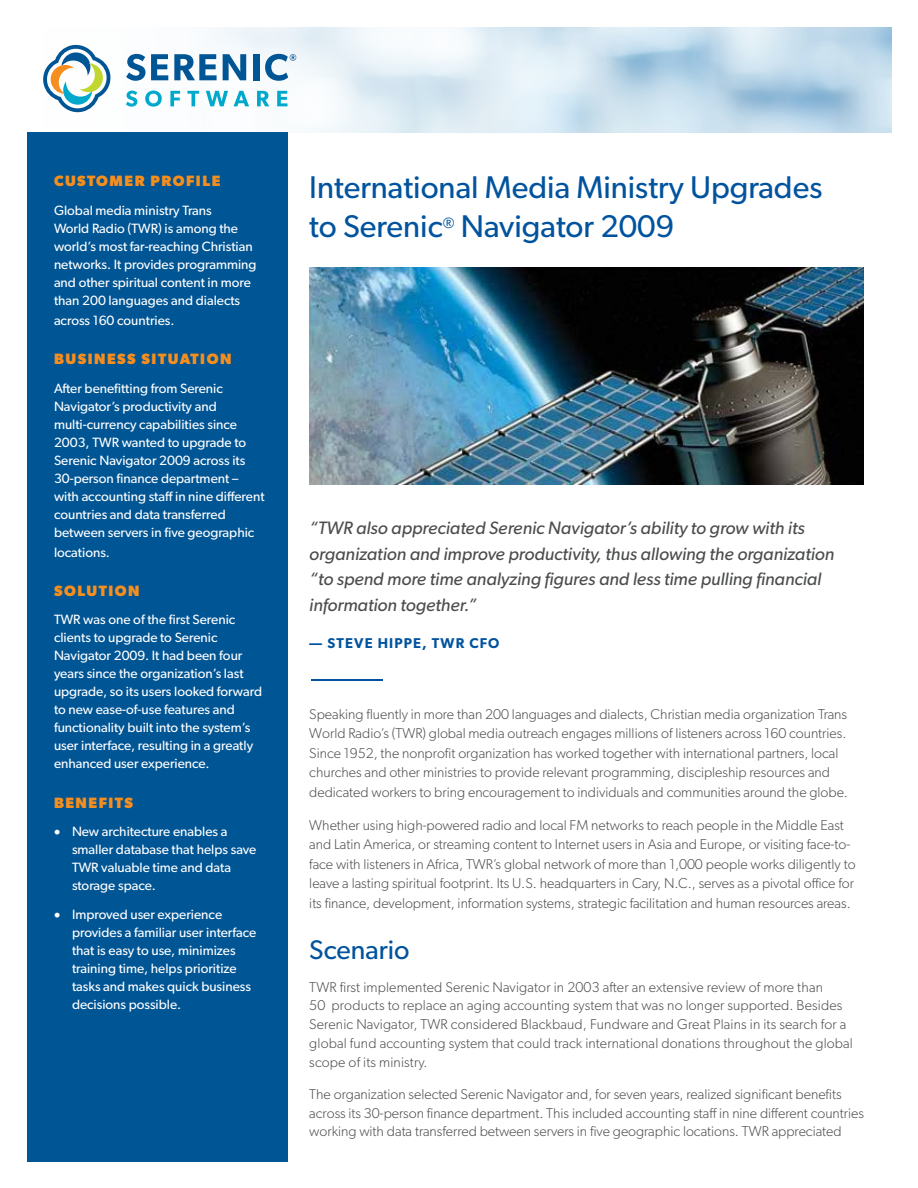
<style>
.page{position:relative;width:918px;height:1188px;background:#fff}
.page>*{position:absolute;margin:0;border:0;box-sizing:border-box;transform-origin:0 0}
.t1{font:31.5px/39px "Gibson";color:#01539e}
.t2{font:27px "Gibson";color:#01539e}
.t3{font:italic 18px/25.5px "Gibson";color:#4b4c4d}
.t4{font:700 15px "Gibson";letter-spacing:.1em;color:#f68e1e}
.t5{font:300 14.25px/19.5px "Gibson";color:#4b4c4d}
.t6{font:600 14.25px "Gibson";letter-spacing:.08em;color:#01539e}
.t7{font:13.5px/18px "Gibson";color:#fff}
</style>
<div class="page">
<svg style="left:27px;top:27px;width:864px;height:106px"></svg>
<svg style="left:126px;top:54px;width:42px;height:27px"></svg>
<svg style="left:174px;top:54px;width:43px;height:26px"></svg>
<svg style="left:223px;top:54px;width:23px;height:26px"></svg>
<div style="left:253px;top:54px;width:6px;height:26px;background:#005595"></div>
<svg style="left:126px;top:91px;width:11px;height:16px"></svg>
<svg style="left:145px;top:91px;width:17px;height:16px"></svg>
<svg style="left:170px;top:91px;width:10px;height:15px"></svg>
<svg style="left:187px;top:91px;width:12px;height:15px"></svg>
<svg style="left:206px;top:91px;width:22px;height:15px"></svg>
<svg style="left:234px;top:91px;width:15px;height:15px"></svg>
<svg style="left:257px;top:91px;width:12px;height:15px"></svg>
<svg style="left:277px;top:91px;width:10px;height:15px"></svg>
<svg style="left:43px;top:45px;width:67px;height:67px"></svg>
<svg style="left:265px;top:54px;width:31px;height:27px"></svg>
<div style="left:27px;top:133px;width:261px;height:1029px;background:#005595"></div>
<hr style="left:311px;top:679px;width:72px;height:2px;background:#01539e">
<img style="left:309px;top:267px;width:555px;height:218px">
<p class="t4" style="left:54px;top:172px;width:168px">CUSTOMER PROFILE</p>
<p class="t7" style="left:54px;top:201px;width:204px">Global media ministry Trans<br>World Radio (TWR) is among the world’s most far-reaching Christian networks. It provides programming and other spiritual content in more than 200 languages and dialects</p>
<p class="t7" style="left:54px;top:311px;width:122px">across 160 countries.</p>
<p class="t4" style="left:54px;top:350px;width:179px">BUSINESS SITUATION</p>
<p class="t7" style="left:54px;top:379px;width:212px">After benefitting from Serenic Navigator’s productivity and multi-currency capabilities since 2003, TWR wanted to upgrade to Serenic Navigator 2009 across its 30-person finance department – with accounting staff in nine different countries and data transferred between servers in five geographic</p>
<p class="t7" style="left:54px;top:543px;width:58px">locations.</p>
<p class="t4" style="left:54px;top:582px;width:87px">SOLUTION</p>
<p class="t7" style="left:54px;top:611px;width:210px">TWR was one of the first Serenic clients to upgrade to Serenic Navigator 2009. It had been four years since the organization’s last upgrade, so its users looked forward to new ease-of-use features and functionality built into the system’s user interface, resulting in a greatly enhanced user experience.</p>
<p class="t4" style="left:54px;top:794px;width:80px">BENEFITS</p>
<p class="t7" style="left:72px;top:822px;width:186px;text-indent:-18px">• New architecture enables a smaller database that helps save<br>TWR valuable time and data storage space.</p>
<p class="t7" style="left:72px;top:905px;width:186px;text-indent:-18px">• Improved user experience provides a familiar user interface that is easy to use, minimizes training time, helps prioritize tasks and makes quick business decisions possible.</p>
<p class="t1" style="left:309px;top:167px;width:515px">International Media Ministry Upgrades to Serenic<sup>®</sup> Navigator 2009</p>
<p class="t3" style="left:309px;top:515px;width:526px">“TWR also appreciated Serenic Navigator’s ability to grow with its organization and improve productivity, thus allowing the organization “to spend more time analyzing figures and less time pulling financial information together.”</p>
<p class="t6" style="left:309px;top:635px;width:192px">— STEVE HIPPE, TWR CFO</p>
<p class="t5" style="left:309px;top:704px;width:540px">Speaking fluently in more than 200 languages and dialects, Christian media organization Trans World Radio’s (TWR) global media outreach engages millions of listeners across 160 countries.<br>Since 1952, the nonprofit organization has worked together with international partners, local churches and other ministries to provide relevant programming, discipleship resources and dedicated workers to bring encouragement to individuals and communities around the globe.</p>
<p class="t5" style="left:309px;top:815px;width:548px">Whether using high-powered radio and local FM networks to reach people in the Middle East and Latin America, or streaming content to Internet users in Asia and Europe, or visiting face-to&shy;face with listeners in Africa, TWR’s global network of more than 1,000 people works diligently to leave a lasting spiritual footprint. Its U.S. headquarters in Cary, N.C., serves as a pivotal office for its finance, development, information systems, strategic facilitation and human resources areas.</p>
<p class="t2" style="left:309px;top:934px;width:102px">Scenario</p>
<p class="t5" style="left:309px;top:977px;width:545px;line-height:18.8px">TWR first implemented Serenic Navigator in 2003 after an extensive review of more than<br>50 products to replace an aging accounting system that was no longer supported. Besides Serenic Navigator, TWR considered Blackbaud, Fundware and Great Plains in its search for a global fund accounting system that could track international donations throughout the global scope of its ministry.</p>
<p class="t5" style="left:309px;top:1084px;width:556px;line-height:18.8px">The organization selected Serenic Navigator and, for seven years, realized significant benefits across its 30-person finance department. This included accounting staff in nine different countries working with data transferred between servers in five geographic locations. TWR appreciated</p>
</div>
